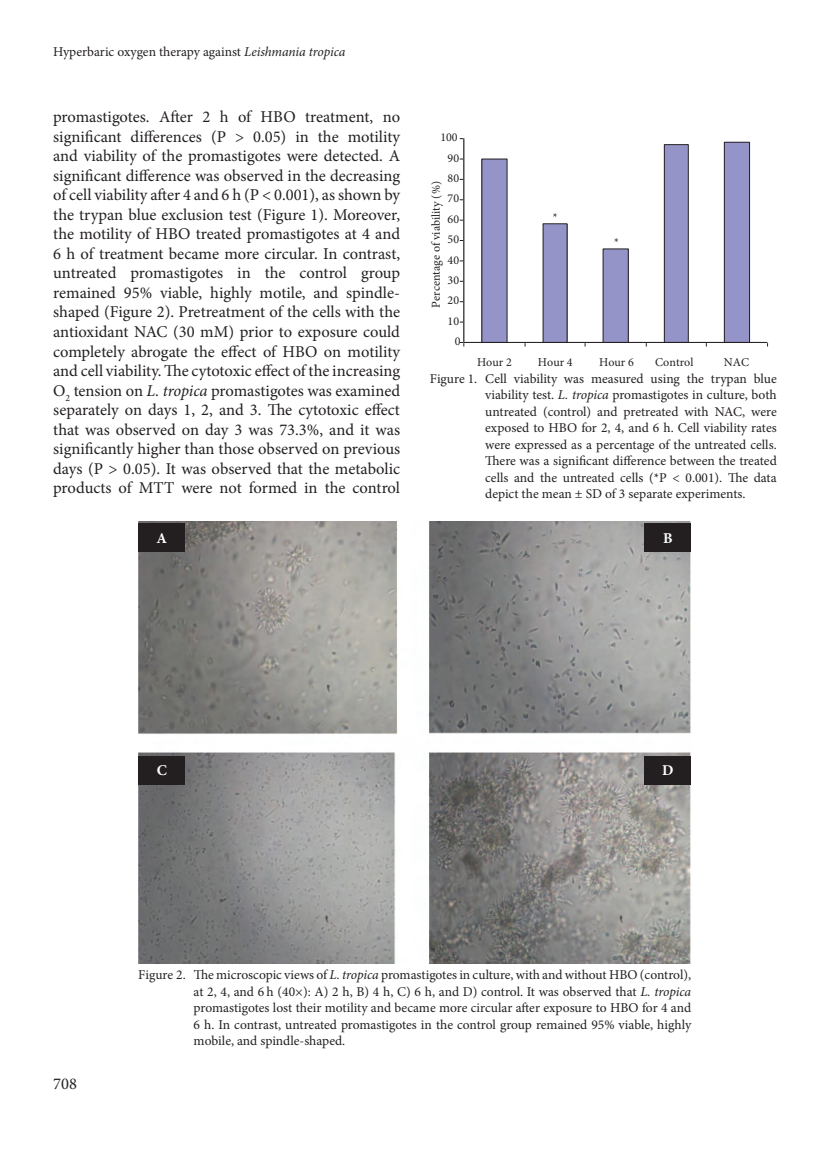
<style>
.page{position:relative;width:830px;height:1170px;background:#fff}
.page>*{position:absolute;margin:0;border:0;box-sizing:border-box;transform-origin:0 0}
.t1{font:16.5px/19.5px "Minion Pro";color:#231f20;text-align:justify}
.t2{font:700 15px "Minion Pro";color:#fff}
.t3{font:13.5px/16.5px "Minion Pro";color:#231f20;text-align:justify}
.t4{font:12px "Minion Pro";color:#231f20}
.s1{font-style:italic}
</style>
<div class="page">
<img style="left:138px;top:521px;width:553px;height:442px">
<div style="left:138px;top:523px;width:47px;height:28px;background:#231f20"></div>
<div style="left:138px;top:755px;width:47px;height:29px;background:#231f20"></div>
<div style="left:644px;top:523px;width:47px;height:28px;background:#231f20"></div>
<div style="left:644px;top:755px;width:47px;height:29px;background:#231f20"></div>
<hr style="left:465px;top:342px;width:302px;height:1px;background:#939598">
<hr style="left:463px;top:140px;width:1px;height:202px;background:#939598">
<div style="left:481px;top:159px;width:26px;height:183px;background:#9594c9"></div>
<div style="left:543px;top:224px;width:24px;height:118px;background:#9594c9"></div>
<div style="left:602px;top:249px;width:26px;height:93px;background:#9594c9"></div>
<div style="left:664px;top:145px;width:24px;height:197px;background:#9594c9"></div>
<div style="left:663px;top:144px;width:25px;height:199px;border:1px solid #231f20"></div>
<div style="left:724px;top:142px;width:25px;height:200px;background:#9594c9"></div>
<div style="left:723px;top:142px;width:26px;height:201px;border:1px solid #231f20"></div>
<hr style="left:463px;top:139px;width:1px;height:202px;background:#231f20">
<hr style="left:463px;top:342px;width:303px;height:1px;background:#231f20">
<p class="t3" style="left:53px;top:45px;width:294px">Hyperbaric oxygen therapy against <span class="s1">Leishmania tropica</span></p>
<p class="t1" style="left:53px;top:109px;width:348px">promastigotes. After 2 h of HBO treatment, no significant differences (P &gt; 0.05) in the motility and viability of the promastigotes were detected. A significant difference was observed in the decreasing of cell viability after 4 and 6 h (P &lt; 0.001), as shown by the trypan blue exclusion test (Figure 1). Moreover, the motility of HBO treated promastigotes at 4 and 6 h of treatment became more circular. In contrast, untreated promastigotes in the control group remained 95% viable, highly motile, and spindle&shy;shaped (Figure 2). Pretreatment of the cells with the antioxidant NAC (30 mM) prior to exposure could completely abrogate the effect of HBO on motility and cell viability. The cytotoxic effect of the increasing O<sub>2</sub> tension on <span class="s1">L. tropica</span> promastigotes was examined separately on days 1, 2, and 3. The cytotoxic effect that was observed on day 3 was 73.3%, and it was significantly higher than those observed on previous days (P &gt; 0.05). It was observed that the metabolic products of MTT were not formed in the control</p>
<p class="t2" style="left:156px;top:532px;width:12px">A</p>
<p class="t4" style="left:440px;top:133px;width:19px">100</p>
<p class="t4" style="left:447px;top:153px;width:13px">90</p>
<p class="t4" style="left:447px;top:173px;width:13px">80</p>
<p class="t4" style="left:431px;top:308px;width:128px;rotate:-90deg">Percentage of viability (%)</p>
<p class="t4" style="left:447px;top:194px;width:13px">70</p>
<p class="t4" style="left:447px;top:214px;width:13px">60</p>
<p class="t4" style="left:447px;top:235px;width:13px">50</p>
<p class="t4" style="left:447px;top:255px;width:13px">40</p>
<p class="t4" style="left:447px;top:275px;width:13px">30</p>
<p class="t4" style="left:447px;top:296px;width:13px">20</p>
<p class="t4" style="left:447px;top:316px;width:13px">10</p>
<p class="t4" style="left:454px;top:336px;width:7px">0</p>
<p class="t4" style="left:552px;top:213px;width:6px">*</p>
<p class="t4" style="left:614px;top:237px;width:6px">*</p>
<p class="t4" style="left:477px;top:357px;width:36px">Hour 2</p>
<p class="t4" style="left:537px;top:357px;width:36px">Hour 4</p>
<p class="t4" style="left:599px;top:357px;width:36px">Hour 6</p>
<p class="t4" style="left:655px;top:357px;width:40px">Control</p>
<p class="t4" style="left:723px;top:357px;width:27px">NAC</p>
<p class="t3" style="left:485px;top:371px;width:293px;text-indent:-55px">Figure 1. Cell viability was measured using the trypan blue viability test. <span class="s1">L. tropica</span> promastigotes in culture, both untreated (control) and pretreated with NAC, were exposed to HBO for 2, 4, and 6 h. Cell viability rates were expressed as a percentage of the untreated cells.<br>There was a significant difference between the treated cells and the untreated cells (*P &lt; 0.001). The data depict the mean ± SD of 3 separate experiments.</p>
<p class="t2" style="left:662px;top:532px;width:11px">B</p>
<p class="t2" style="left:157px;top:764px;width:12px">C</p>
<p class="t2" style="left:661px;top:764px;width:13px">D</p>
<p class="t1" style="left:53px;top:1075px;width:25px">708</p>
<p class="t3" style="left:193px;top:967px;width:499px;text-indent:-55px">Figure 2. The microscopic views of <span class="s1">L. tropica</span> promastigotes in culture, with and without HBO (control), at 2, 4, and 6 h (40×): A) 2 h, B) 4 h, C) 6 h, and D) control. It was observed that <span class="s1">L. tropica </span>promastigotes lost their motility and became more circular after exposure to HBO for 4 and 6 h. In contrast, untreated promastigotes in the control group remained 95% viable, highly mobile, and spindle-shaped.</p>
</div>
